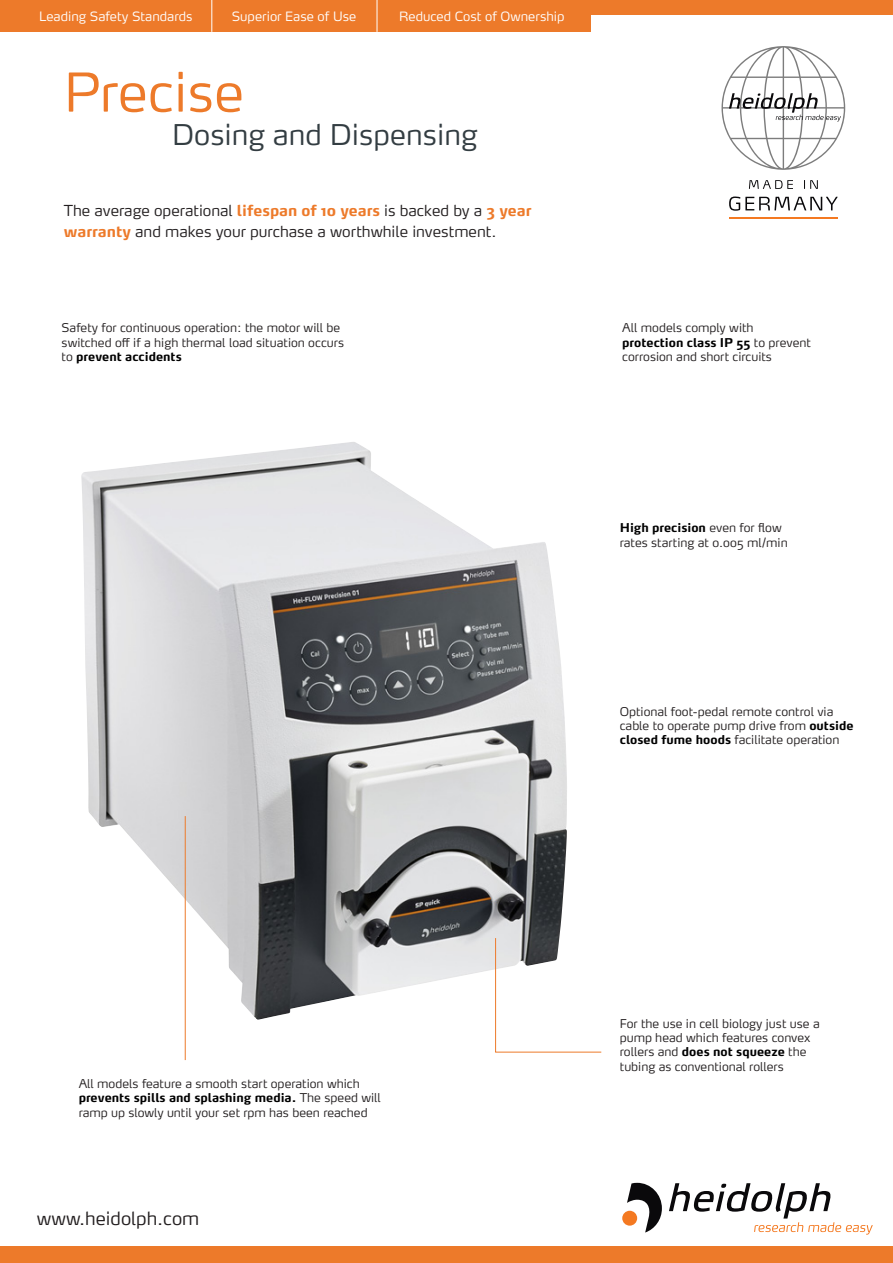
<style>
.page{position:relative;width:893px;height:1263px;background:#fff}
.page>*{position:absolute;margin:0;border:0;box-sizing:border-box;transform-origin:0 0}
.t1{font:300 52.95px "Max OT";color:#ed7a2a}
.t2{font:300 28.35px "Max OT";color:#333d42}
.t3{font:300 18px "Max OT";color:#231f20}
.t4{font:300 15px/21px "Max OT";color:#231f20}
.t5{font:300 12.75px "Max OT";color:#fff}
.Flow_weiß{font:300 12px/14.4px "Max OT";color:#231f20}
.Flow_weiß-2{font:700 12px "Max OT";color:#000}
.s1{font-weight:700;color:#ed7a2a}
.s2{font-weight:300;color:#231f20}
.s3{font-weight:700;color:#000}
</style>
<div class="page">
<div style="left:0;top:1246px;width:893px;height:17px;background:#ed7a2a"></div>
<div style="left:0;top:0;width:893px;height:15px;background:#ed7a2a"></div>
<div style="left:0;top:2px;width:591px;height:30px;background:#ed7a2a"></div>
<hr style="left:211px;top:0;width:1px;height:32px;background:#fff">
<hr style="left:377px;top:0;width:1px;height:32px;background:#fff">
<svg style="left:749px;top:180px;width:44px;height:9px"></svg>
<svg style="left:804px;top:180px;width:14px;height:9px"></svg>
<svg style="left:729px;top:196px;width:109px;height:15px"></svg>
<hr style="left:729px;top:218px;width:109px;height:1px;background:#f47921">
<svg style="left:721px;top:46px;width:124px;height:124px"></svg>
<svg style="left:627px;top:1183px;width:35px;height:49px"></svg>
<div style="left:622px;top:1211px;width:15px;height:14px;background:#f47921;border-radius:50%"></div>
<svg style="left:669px;top:1183px;width:204px;height:51px"></svg>
<img style="left:81px;top:442px;width:486px;height:578px">
<svg style="left:495px;top:937px;width:107px;height:116px"></svg>
<hr style="left:185px;top:816px;width:1px;height:244px;background:#ed7a2a">
<p class="t5" style="left:39px;top:8px;width:155px">Leading Safety Standards</p>
<p class="t5" style="left:232px;top:8px;width:126px">Superior Ease of Use</p>
<p class="t5" style="left:399px;top:8px;width:167px">Reduced Cost of Ownership</p>
<p class="t1" style="left:64px;top:58px;width:182px">Precise</p>
<p class="t2" style="left:172px;top:116px;width:307px">Dosing and Dispensing</p>
<p class="t4" style="left:64px;top:199px;width:469px">The average operational <span class="s1">lifespan of 10 years</span> is backed by a <span class="s1">3 year warranty</span> and makes your purchase a worthwhile investment.</p>
<p class="Flow_weiß" style="left:62px;top:321px;width:280px">Safety for continuous operation: the motor will be</p>
<p class="Flow_weiß" style="left:62px;top:335px;width:284px">switched off if a high thermal load situation occurs</p>
<p class="Flow_weiß-2" style="left:62px;top:349px;width:122px"><span class="s2">to</span> prevent accidents</p>
<p class="Flow_weiß" style="left:622px;top:321px;width:190px">All models comply with <span class="s3">protection class IP 55</span> to prevent</p>
<p class="Flow_weiß" style="left:622px;top:349px;width:151px">corrosion and short circuits</p>
<p class="Flow_weiß-2" style="left:620px;top:520px;width:163px">High precision <span class="s2">even for flow</span></p>
<p class="Flow_weiß" style="left:620px;top:535px;width:169px">rates starting at 0.005 ml/min</p>
<p class="Flow_weiß" style="left:620px;top:704px;width:215px">Optional foot-pedal remote control via</p>
<p class="Flow_weiß" style="left:620px;top:718px;width:235px">cable to operate pump drive from <span class="s3">outside</span></p>
<p class="Flow_weiß" style="left:620px;top:733px;width:221px"><span class="s3">closed fume hoods</span> facilitate operation</p>
<p class="Flow_weiß" style="left:79px;top:1076px;width:283px">All models feature a smooth start operation which</p>
<p class="Flow_weiß-2" style="left:79px;top:1090px;width:304px">prevents spills and splashing media. <span class="s2">The speed will</span></p>
<p class="Flow_weiß" style="left:79px;top:1105px;width:290px">ramp up slowly until your set rpm has been reached</p>
<h3 class="t3" style="left:37px;top:1206px;width:164px">www.heidolph.com</h3>
<p class="Flow_weiß" style="left:620px;top:1016px;width:201px">For the use in cell biology just use a</p>
<p class="Flow_weiß" style="left:620px;top:1030px;width:192px">pump head which features convex</p>
<p class="Flow_weiß-2" style="left:620px;top:1044px;width:188px"><span class="s2">rollers and</span> does not squeeze <span class="s2">the</span></p>
<p class="Flow_weiß" style="left:620px;top:1059px;width:166px">tubing as conventional rollers</p>
</div>
